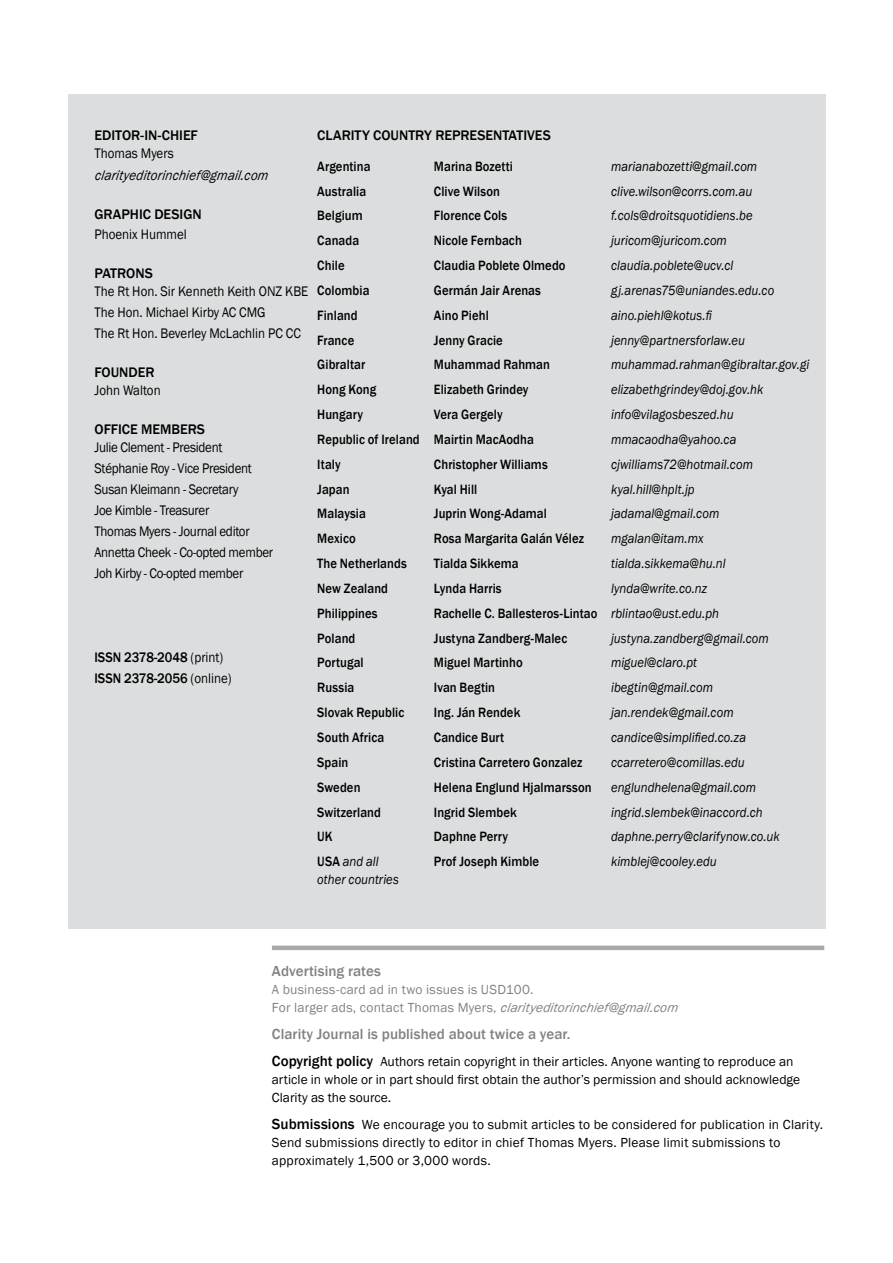
<style>
.page{position:relative;width:893px;height:1263px;background:#fff}
.page>*{position:absolute;margin:0;border:0;box-sizing:border-box;transform-origin:0 0}
.t1{font:500 15px "Franklin Gothic";letter-spacing:.005em;color:#808285}
.t2{font:14.25px/21px "Franklin Gothic";letter-spacing:-.02em;color:#000;scale:.91 1}
.t3{font:14.25px/21px "Franklin Gothic";color:#000;scale:.91 1}
.t4{font:500 14.25px "Franklin Gothic";color:#000}
.t5{font:500 14.25px/21px "Franklin Gothic";color:#000;scale:.91 1}
.t6{font:italic 14.25px "Franklin Gothic";color:#000;scale:.91 1}
.t7{font:500 13.8px "Franklin Gothic";letter-spacing:.005em;color:#000;scale:.91 1}
.t8{font:italic 13.8px/18.1px "Franklin Gothic";letter-spacing:.005em;color:#000;scale:.91 1}
.t9{font:13.5px/18px "Franklin Gothic";letter-spacing:.01em;color:#000}
.t10{font:13.5px/18px "Franklin Gothic";letter-spacing:.015em;color:#808285}
.s1{font-weight:400}
.s2{font-weight:400;font-style:italic}
.s3{font-weight:500;font-style:normal}
.s4{font-style:italic}
.s5{font-weight:500;font-size:15px}
</style>
<div class="page">
<div style="left:68px;top:94px;width:757px;height:835px;background:#dcddde"></div>
<div style="left:272px;top:945px;width:552px;height:5px;background:#a7a9ac"></div>
<p class="t4" style="left:94px;top:126px;width:105px">EDITOR-IN-CHIEF</p>
<p class="t3" style="left:94px;top:143px;width:89px">Thomas Myers</p>
<p class="t6" style="left:94px;top:167px;width:196px">clarityeditorinchief@gmail.com</p>
<p class="t4" style="left:94px;top:206px;width:109px">GRAPHIC DESIGN</p>
<p class="t3" style="left:94px;top:224px;width:103px">Phoenix Hummel</p>
<p class="t4" style="left:94px;top:264px;width:60px">PATRONS</p>
<p class="t3" style="left:94px;top:281px;width:236px">The Rt Hon. Sir Kenneth Keith ONZ KBE<br>The Hon. Michael Kirby AC CMG<br>The Rt Hon. Beverley McLachlin PC CC</p>
<p class="t4" style="left:94px;top:363px;width:61px">FOUNDER</p>
<p class="t3" style="left:94px;top:380px;width:74px">John Walton</p>
<p class="t4" style="left:94px;top:420px;width:112px">OFFICE MEMBERS</p>
<p class="t2" style="left:94px;top:437px;width:198px">Julie Clement - President<br>Stéphanie Roy - Vice President<br>Susan Kleimann - Secretary<br>Joe Kimble - Treasurer<br>Thomas Myers - Journal editor<br>Annetta Cheek - Co-opted member<br>Joh Kirby - Co-opted member</p>
<p class="t5" style="left:94px;top:647px;width:152px">ISSN 2378-2048 <span class="s1">(print)<br></span>ISSN 2378-2056 <span class="s1">(online)</span></p>
<p class="t4" style="left:317px;top:126px;width:235px">CLARITY COUNTRY REPRESENTATIVES</p>
<p class="t7" style="left:317px;top:158px;width:60px">Argentina</p>
<p class="t7" style="left:434px;top:158px;width:88px">Marina Bozetti</p>
<p class="t8" style="left:611px;top:157px;width:162px">marianabozetti@gmail.com</p>
<p class="t7" style="left:317px;top:182px;width:55px">Australia</p>
<p class="t7" style="left:434px;top:182px;width:74px">Clive Wilson</p>
<p class="t8" style="left:611px;top:182px;width:157px">clive.wilson@corrs.com.au</p>
<p class="t7" style="left:317px;top:207px;width:51px">Belgium</p>
<p class="t7" style="left:434px;top:207px;width:82px">Florence Cols</p>
<p class="t8" style="left:611px;top:207px;width:157px">f.cols@droitsquotidiens.be</p>
<p class="t7" style="left:317px;top:232px;width:48px">Canada</p>
<p class="t7" style="left:434px;top:232px;width:98px">Nicole Fernbach</p>
<p class="t8" style="left:611px;top:232px;width:129px">juricom@juricom.com</p>
<p class="t7" style="left:317px;top:257px;width:32px">Chile</p>
<p class="t7" style="left:434px;top:257px;width:146px">Claudia Poblete Olmedo</p>
<p class="t8" style="left:611px;top:257px;width:136px">claudia.poblete@ucv.cl</p>
<p class="t7" style="left:317px;top:282px;width:59px">Colombia</p>
<p class="t7" style="left:434px;top:282px;width:119px">Germán Jair Arenas</p>
<p class="t8" style="left:611px;top:281px;width:181px">gj.arenas75@uniandes.edu.co</p>
<p class="t7" style="left:317px;top:307px;width:46px">Finland</p>
<p class="t7" style="left:434px;top:307px;width:62px">Aino Piehl</p>
<p class="t8" style="left:611px;top:306px;width:112px">aino.piehl@kotus.fi</p>
<p class="t7" style="left:317px;top:331px;width:42px">France</p>
<p class="t7" style="left:434px;top:331px;width:77px">Jenny Gracie</p>
<p class="t8" style="left:611px;top:331px;width:149px">jenny@partnersforlaw.eu</p>
<p class="t7" style="left:317px;top:356px;width:54px">Gibraltar</p>
<p class="t7" style="left:434px;top:356px;width:129px">Muhammad Rahman</p>
<p class="t8" style="left:611px;top:356px;width:219px">muhammad.rahman@gibraltar.gov.gi</p>
<p class="t7" style="left:317px;top:381px;width:66px">Hong Kong</p>
<p class="t7" style="left:434px;top:381px;width:105px">Elizabeth Grindey</p>
<p class="t8" style="left:611px;top:381px;width:169px">elizabethgrindey@doj.gov.hk</p>
<p class="t7" style="left:317px;top:406px;width:52px">Hungary</p>
<p class="t7" style="left:434px;top:406px;width:77px">Vera Gergely</p>
<p class="t8" style="left:611px;top:406px;width:136px">info@vilagosbeszed.hu</p>
<p class="t7" style="left:317px;top:431px;width:239px">Republic of Ireland Mairtin MacAodha</p>
<p class="t8" style="left:611px;top:430px;width:139px">mmacaodha@yahoo.ca</p>
<p class="t7" style="left:317px;top:456px;width:27px">Italy</p>
<p class="t7" style="left:434px;top:456px;width:127px">Christopher Williams</p>
<p class="t8" style="left:611px;top:455px;width:158px">cjwilliams72@hotmail.com</p>
<p class="t7" style="left:317px;top:480px;width:37px">Japan</p>
<p class="t7" style="left:434px;top:480px;width:49px">Kyal Hill</p>
<p class="t8" style="left:611px;top:480px;width:93px">kyal.hill@hplt.jp</p>
<p class="t7" style="left:317px;top:505px;width:55px">Malaysia</p>
<p class="t7" style="left:434px;top:505px;width:126px">Juprin Wong-Adamal</p>
<p class="t8" style="left:611px;top:505px;width:120px">jadamal@gmail.com</p>
<p class="t7" style="left:317px;top:530px;width:44px">Mexico</p>
<p class="t7" style="left:434px;top:530px;width:166px">Rosa Margarita Galán Vélez</p>
<p class="t8" style="left:611px;top:530px;width:103px">mgalan@itam.mx</p>
<p class="t7" style="left:317px;top:555px;width:100px">The Netherlands</p>
<p class="t7" style="left:434px;top:555px;width:95px">Tialda Sikkema</p>
<p class="t8" style="left:611px;top:555px;width:127px">tialda.sikkema@hu.nl</p>
<p class="t7" style="left:317px;top:580px;width:79px">New Zealand</p>
<p class="t7" style="left:434px;top:580px;width:76px">Lynda Harris</p>
<p class="t8" style="left:611px;top:579px;width:107px">lynda@write.co.nz</p>
<p class="t7" style="left:317px;top:605px;width:68px">Philippines</p>
<p class="t7" style="left:434px;top:605px;width:315px">Rachelle C. Ballesteros-Lintao <span class="s2">rblintao@ust.edu.ph</span></p>
<p class="t7" style="left:317px;top:629px;width:43px">Poland</p>
<p class="t7" style="left:434px;top:629px;width:148px">Justyna Zandberg-Malec</p>
<p class="t8" style="left:611px;top:629px;width:175px">justyna.zandberg@gmail.com</p>
<p class="t7" style="left:317px;top:654px;width:53px">Portugal</p>
<p class="t7" style="left:434px;top:654px;width:99px">Miguel Martinho</p>
<p class="t8" style="left:611px;top:654px;width:96px">miguel@claro.pt</p>
<p class="t7" style="left:317px;top:679px;width:42px">Russia</p>
<p class="t7" style="left:434px;top:679px;width:69px">Ivan Begtin</p>
<p class="t8" style="left:611px;top:679px;width:114px">ibegtin@gmail.com</p>
<p class="t7" style="left:317px;top:704px;width:97px">Slovak Republic</p>
<p class="t7" style="left:434px;top:704px;width:96px">Ing. Ján Rendek</p>
<p class="t8" style="left:611px;top:704px;width:136px">jan.rendek@gmail.com</p>
<p class="t7" style="left:317px;top:729px;width:75px">South Africa</p>
<p class="t7" style="left:434px;top:729px;width:79px">Candice Burt</p>
<p class="t8" style="left:611px;top:728px;width:150px">candice@simplified.co.za</p>
<p class="t7" style="left:317px;top:754px;width:36px">Spain</p>
<p class="t7" style="left:434px;top:754px;width:165px">Cristina Carretero Gonzalez</p>
<p class="t8" style="left:611px;top:753px;width:148px">ccarretero@comillas.edu</p>
<p class="t7" style="left:317px;top:778px;width:49px">Sweden</p>
<p class="t7" style="left:434px;top:778px;width:175px">Helena Englund Hjalmarsson</p>
<p class="t8" style="left:611px;top:778px;width:161px">englundhelena@gmail.com</p>
<p class="t7" style="left:317px;top:803px;width:71px">Switzerland</p>
<p class="t7" style="left:434px;top:803px;width:93px">Ingrid Slembek</p>
<p class="t8" style="left:611px;top:803px;width:168px">ingrid.slembek@inaccord.ch</p>
<p class="t7" style="left:317px;top:828px;width:18px">UK</p>
<p class="t7" style="left:434px;top:828px;width:83px">Daphne Perry</p>
<p class="t8" style="left:611px;top:828px;width:187px">daphne.perry@clarifynow.co.uk</p>
<p class="t8" style="left:317px;top:853px;width:91px"><span class="s3">USA</span> and all other countries</p>
<p class="t7" style="left:434px;top:853px;width:117px">Prof Joseph Kimble</p>
<p class="t8" style="left:611px;top:853px;width:118px">kimblej@cooley.edu</p>
<p class="t1" style="left:272px;top:962px;width:111px">Advertising rates</p>
<p class="t10" style="left:272px;top:981px;width:410px">A business-card ad in two issues is USD100.<br>For larger ads, contact Thomas Myers, <span class="s4">clarityeditorinchief@gmail.com</span></p>
<p class="t1" style="left:272px;top:1025px;width:300px">Clarity Journal is published about twice a year.</p>
<p class="t9" style="left:272px;top:1053px;width:530px"><span class="s5">Copyright policy</span> Authors retain copyright in their articles. Anyone wanting to reproduce an article in whole or in part should first obtain the author’s permission and should acknowledge<br>Clarity as the source.</p>
<p class="t9" style="left:272px;top:1116px;width:553px"><span class="s5">Submissions</span> We encourage you to submit articles to be considered for publication in Clarity.<br>Send submissions directly to editor in chief Thomas Myers. Please limit submissions to approximately 1,500 or 3,000 words.</p>
</div>
